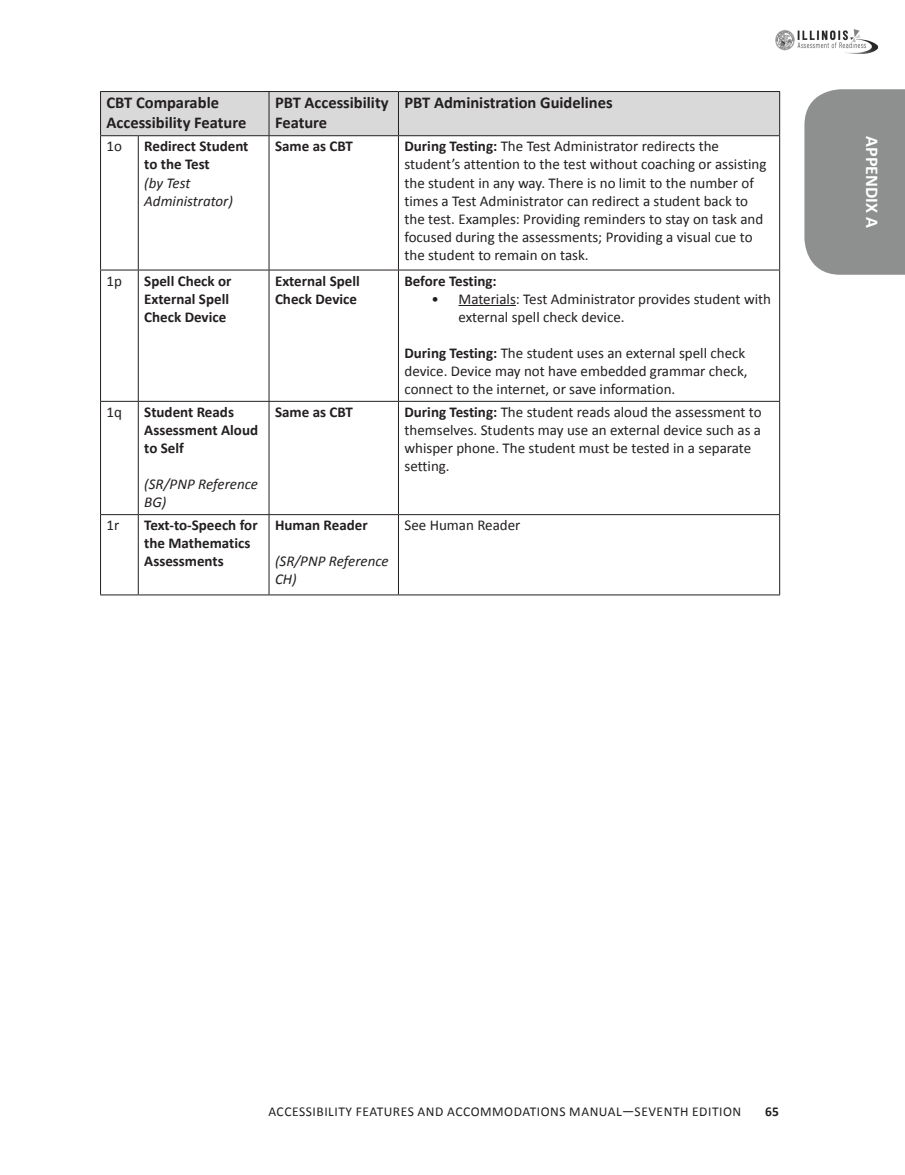
<style>
.page{position:relative;width:905px;height:1175px;background:#fff}
.page>*{position:absolute;margin:0;border:0;box-sizing:border-box;transform-origin:0 0}
.t1{font:700 18px "Calibri";color:#fff}
.t2{font:700 16.5px/19.8px "Calibri";color:#231f20}
.t3{font:15px/18px "Calibri";color:#231f20}
.t4{font:700 15px/18px "Calibri";color:#231f20}
.t5{font:italic 15px/18px "Calibri";color:#231f20}
.t6{font:13.5px "Calibri";letter-spacing:.04em;color:#231f20}
.t7{font:700 13.5px "Calibri";color:#231f20}
.s1{font-weight:700}
</style>
<div class="page">
<svg style="left:804px;top:89px;width:100px;height:186px;background:#939594"></svg>
<img style="left:775px;top:29px;width:102px;height:25px">
<div style="left:101px;top:92px;width:678px;height:43px;background:#d9d9d9"></div>
<hr style="left:269px;top:91px;width:129px;height:1px;background:#231f20">
<hr style="left:398px;top:91px;width:382px;height:1px;background:#231f20">
<hr style="left:398px;top:92px;width:1px;height:43px;background:#231f20">
<hr style="left:779px;top:92px;width:1px;height:43px;background:#231f20">
<hr style="left:269px;top:135px;width:129px;height:1px;background:#231f20">
<hr style="left:398px;top:135px;width:382px;height:1px;background:#231f20">
<hr style="left:100px;top:270px;width:38px;height:1px;background:#231f20">
<hr style="left:138px;top:270px;width:131px;height:1px;background:#231f20">
<hr style="left:269px;top:270px;width:129px;height:1px;background:#231f20">
<hr style="left:398px;top:270px;width:382px;height:1px;background:#231f20">
<hr style="left:100px;top:401px;width:38px;height:1px;background:#231f20">
<hr style="left:138px;top:401px;width:131px;height:1px;background:#231f20">
<hr style="left:269px;top:401px;width:129px;height:1px;background:#231f20">
<hr style="left:398px;top:401px;width:382px;height:1px;background:#231f20">
<hr style="left:100px;top:514px;width:38px;height:1px;background:#231f20">
<hr style="left:138px;top:514px;width:131px;height:1px;background:#231f20">
<hr style="left:269px;top:514px;width:129px;height:1px;background:#231f20">
<hr style="left:398px;top:514px;width:382px;height:1px;background:#231f20">
<hr style="left:100px;top:594px;width:38px;height:1px;background:#231f20">
<hr style="left:138px;top:594px;width:131px;height:1px;background:#231f20">
<hr style="left:269px;top:594px;width:129px;height:1px;background:#231f20">
<hr style="left:398px;top:594px;width:382px;height:1px;background:#231f20">
<hr style="left:100px;top:136px;width:1px;height:134px;background:#231f20">
<hr style="left:100px;top:270px;width:1px;height:131px;background:#231f20">
<hr style="left:100px;top:402px;width:1px;height:112px;background:#231f20">
<hr style="left:100px;top:515px;width:1px;height:79px;background:#231f20">
<hr style="left:138px;top:136px;width:1px;height:134px;background:#231f20">
<hr style="left:268px;top:136px;width:1px;height:134px;background:#231f20">
<hr style="left:398px;top:136px;width:1px;height:134px;background:#231f20">
<hr style="left:779px;top:136px;width:1px;height:134px;background:#231f20">
<hr style="left:138px;top:270px;width:1px;height:131px;background:#231f20">
<hr style="left:268px;top:270px;width:1px;height:131px;background:#231f20">
<hr style="left:398px;top:270px;width:1px;height:131px;background:#231f20">
<hr style="left:779px;top:270px;width:1px;height:131px;background:#231f20">
<hr style="left:138px;top:402px;width:1px;height:112px;background:#231f20">
<hr style="left:268px;top:402px;width:1px;height:112px;background:#231f20">
<hr style="left:398px;top:402px;width:1px;height:112px;background:#231f20">
<hr style="left:779px;top:402px;width:1px;height:112px;background:#231f20">
<hr style="left:138px;top:515px;width:1px;height:79px;background:#231f20">
<hr style="left:268px;top:515px;width:1px;height:79px;background:#231f20">
<hr style="left:398px;top:515px;width:1px;height:79px;background:#231f20">
<hr style="left:779px;top:515px;width:1px;height:79px;background:#231f20">
<hr style="left:100px;top:91px;width:38px;height:1px;background:#231f20">
<hr style="left:100px;top:92px;width:1px;height:43px;background:#231f20">
<hr style="left:138px;top:91px;width:131px;height:1px;background:#231f20">
<hr style="left:268px;top:92px;width:1px;height:43px;background:#231f20">
<hr style="left:100px;top:135px;width:38px;height:1px;background:#231f20">
<hr style="left:138px;top:135px;width:131px;height:1px;background:#231f20">
<hr style="left:458px;top:305px;width:58px;height:1px;background:#231f20">
<p class="t2" style="left:106px;top:92px;width:141px">CBT Comparable<br>Accessibility Feature</p>
<p class="t2" style="left:275px;top:92px;width:115px">PBT Accessibility<br>Feature</p>
<p class="t2" style="left:404px;top:92px;width:210px">PBT Administration Guidelines</p>
<p class="t3" style="left:106px;top:137px;width:17px">1o</p>
<p class="t4" style="left:144px;top:137px;width:106px">Redirect Student to the Test</p>
<p class="t5" style="left:144px;top:173px;width:90px">(by Test<br>Administrator)</p>
<p class="t4" style="left:275px;top:137px;width:79px">Same as CBT</p>
<p class="t3" style="left:404px;top:137px;width:363px"><span class="s1">During Testing:</span> The Test Administrator redirects the student’s attention to the test without coaching or assisting the student in any way. There is no limit to the number of times a Test Administrator can redirect a student back to the test. Examples: Providing reminders to stay on task and focused during the assessments; Providing a visual cue to the student to remain on task.</p>
<p class="t3" style="left:106px;top:271px;width:17px">1p</p>
<p class="t4" style="left:144px;top:271px;width:89px">Spell Check or<br>External Spell<br>Check Device</p>
<p class="t4" style="left:275px;top:271px;width:86px">External Spell<br>Check Device</p>
<p class="t4" style="left:404px;top:271px;width:94px">Before Testing:</p>
<p class="t3" style="left:458px;top:289px;width:314px;text-indent:-27px">• Materials: Test Administrator provides student with external spell check device.</p>
<p class="t3" style="left:404px;top:343px;width:344px"><span class="s1">During Testing:</span> The student uses an external spell check device. Device may not have embedded grammar check, connect to the internet, or save information.</p>
<p class="t3" style="left:106px;top:403px;width:17px">1q</p>
<p class="t4" style="left:144px;top:402px;width:115px">Student Reads<br>Assessment Aloud to Self</p>
<p class="t5" style="left:144px;top:474px;width:115px">(SR/PNP Reference<br>BG)</p>
<p class="t4" style="left:275px;top:402px;width:79px">Same as CBT</p>
<p class="t3" style="left:404px;top:403px;width:359px"><span class="s1">During Testing:</span> The student reads aloud the assessment to themselves. Students may use an external device such as a whisper phone. The student must be tested in a separate setting.</p>
<p class="t3" style="left:106px;top:516px;width:14px">1r</p>
<p class="t4" style="left:144px;top:516px;width:115px">Text-to-Speech for the Mathematics<br>Assessments</p>
<p class="t4" style="left:275px;top:516px;width:94px">Human Reader</p>
<p class="t5" style="left:275px;top:552px;width:115px">(SR/PNP Reference<br>CH)</p>
<p class="t3" style="left:404px;top:516px;width:117px">See Human Reader</p>
<p class="t1" style="left:884px;top:136px;width:93px;rotate:90deg">APPENDIX A</p>
<p class="t6" style="left:268px;top:1102px;width:474px">ACCESSIBILITY FEATURES AND ACCOMMODATIONS MANUAL—SEVENTH EDITION</p>
<p class="t7" style="left:765px;top:1102px;width:15px">65</p>
</div>
